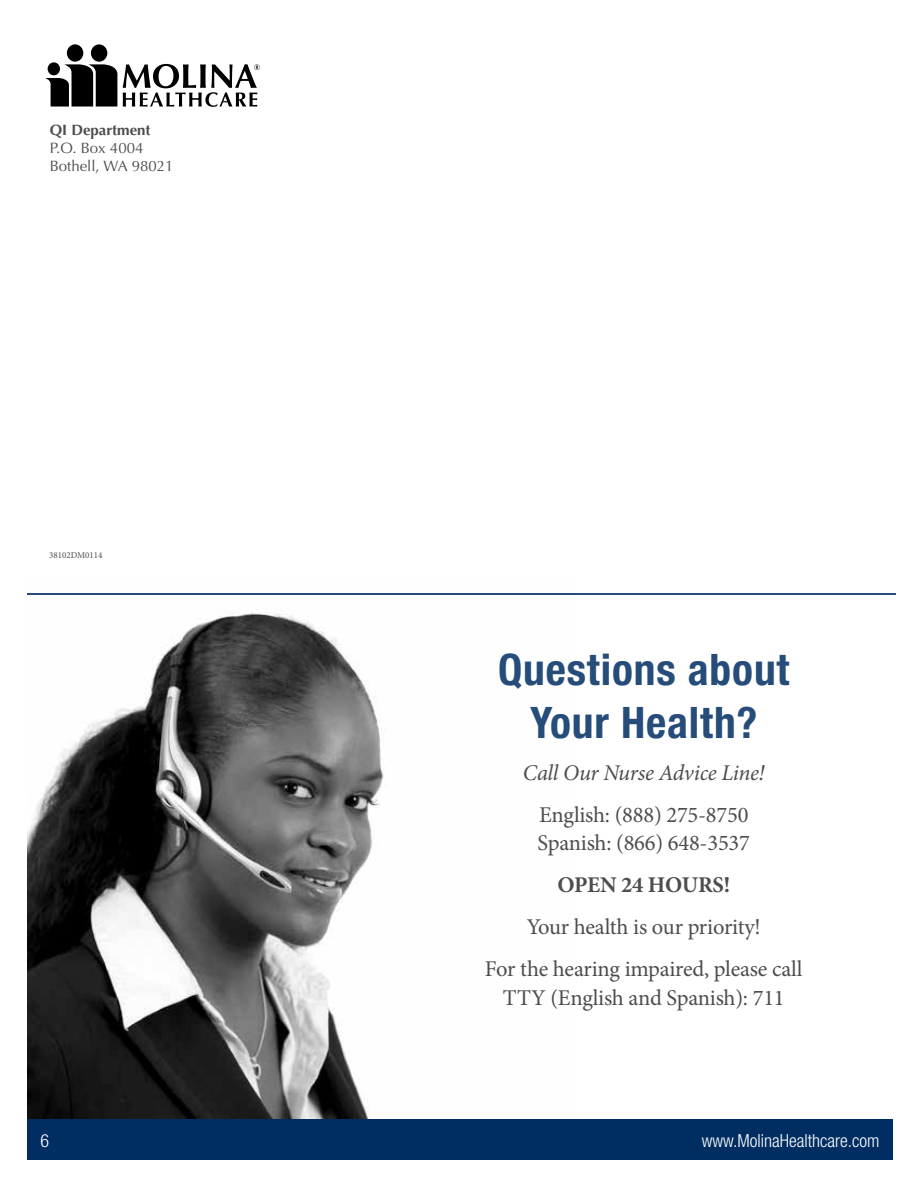
<style>
.page{position:relative;width:918px;height:1188px;background:#fff}
.page>*{position:absolute;margin:0;border:0;box-sizing:border-box;transform-origin:0 0}
.t1{font:700 condensed 43.5px/52.2px "Helvetica Neue";letter-spacing:.02em;color:#264d7a;text-align:center}
.t2{font:22.5px/28.5px "Minion Pro";letter-spacing:-.01em;color:#4d4d4f}
.t3{font:italic 22.5px "Minion Pro";letter-spacing:-.015em;color:#4d4d4f}
.t4{font:700 22.5px "Minion Pro";letter-spacing:-.01em;color:#4d4d4f}
.t5{font:300 condensed 18px "Helvetica Neue";color:#fff}
.t6{font:15px/18px "Optima LT Std";color:#4d4d4f}
.t7{font:700 15px "Optima LT Std";color:#4d4d4f}
.t8{font:9px "Minion Pro";color:#4d4d4f}
</style>
<div class="page">
<img style="left:27px;top:612px;width:357px;height:507px">
<hr style="left:27px;top:593px;width:869px;height:2px;background:#264d7a">
<svg style="left:123px;top:64px;width:137px;height:43px"></svg>
<div style="left:91px;top:44px;width:16px;height:18px;background:#000;border-radius:50%"></div>
<div style="left:67px;top:44px;width:16px;height:18px;background:#000;border-radius:50%"></div>
<svg style="left:45px;top:64px;width:72px;height:43px"></svg>
<div style="left:48px;top:62px;width:12px;height:13px;background:#000;border-radius:50%"></div>
<div style="left:27px;top:1119px;width:866px;height:40px;background:#002d62"></div>
<p class="t7" style="left:50px;top:121px;width:102px">QI Department</p>
<p class="t6" style="left:50px;top:139px;width:125px">P.O. Box 4004<br>Bothell, WA 98021</p>
<p class="t8" style="left:49px;top:549px;width:55px">38102DM0114</p>
<h1 class="t1" style="left:498px;top:643px;width:293px">Questions about<br>Your Health?</h1>
<p class="t3" style="left:523px;top:757px;width:243px">Call Our Nurse Advice Line!</p>
<p class="t2" style="left:538px;top:800px;width:214px">English: (888) 275-8750<br>Spanish: (866) 648-3537</p>
<p class="t4" style="left:557px;top:869px;width:174px">OPEN 24 HOURS!</p>
<p class="t2" style="left:485px;top:906px;width:319px;line-height:42px;text-align:center">Your health is our priority!<br>For the hearing impaired, please call</p>
<p class="t2" style="left:503px;top:983px;width:283px">TTY (English and Spanish): 711</p>
<p class="t5" style="left:40px;top:1130px;width:10px">6</p>
<p class="t5" style="left:702px;top:1130px;width:179px">www.MolinaHealthcare.com</p>
</div>
